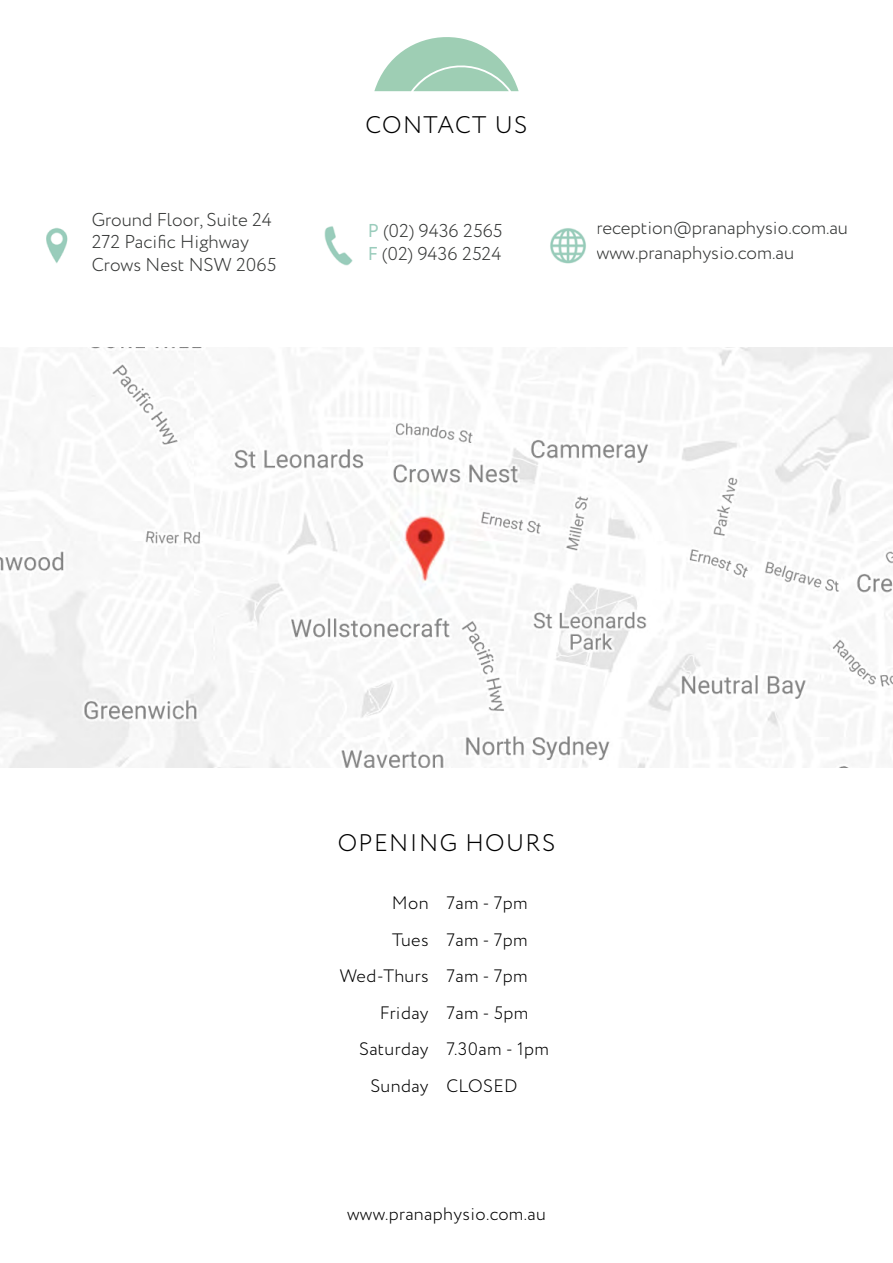
<style>
.page{position:relative;width:893px;height:1263px;background:#fff}
.page>*{position:absolute;margin:0;border:0;box-sizing:border-box;transform-origin:0 0}
.t1{font:300 24px "Circe";letter-spacing:.06em;color:#000}
.t2{font:300 18.6px/22.8px "Circe";color:#333534}
.t3{font:300 18px/36.6px "Circe";letter-spacing:.02em;color:#000;text-align:right}
.s1{font-weight:400;color:#9accbc}
</style>
<div class="page">
<img style="left:0;top:347px;width:893px;height:420px">
<img style="left:46px;top:227px;width:22px;height:36px">
<img style="left:324px;top:226px;width:29px;height:40px">
<img style="left:550px;top:228px;width:36px;height:36px">
<svg style="left:374px;top:37px;width:145px;height:54px"></svg>
<p class="t1" style="left:366px;top:109px;width:163px">CONTACT US</p>
<p class="t2" style="left:92px;top:208px;width:186px">Ground Floor, Suite 24<br>272 Pacific Highway<br>Crows Nest NSW 2065</p>
<p class="t2" style="left:368px;top:219px;width:136px"><span class="s1">P</span> (02) 9436 2565<br><span class="s1">F</span> (02) 9436 2524</p>
<p class="t2" style="left:596px;top:216px;width:253px;line-height:24.8px">reception@pranaphysio.com.au www.pranaphysio.com.au</p>
<p class="t1" style="left:338px;top:827px;width:219px">OPENING HOURS</p>
<p class="t3" style="left:340px;top:885px;width:90px">Mon<br>Tues<br>Wed-Thurs<br>Friday<br>Saturday<br>Sunday</p>
<p class="t3" style="left:446px;top:885px;width:104px;text-align:left">7am - 7pm<br>7am - 7pm<br>7am - 7pm<br>7am - 5pm<br>7.30am - 1pm<br>CLOSED</p>
<p class="t3" style="left:347px;top:1196px;width:200px">www.pranaphysio.com.au</p>
</div>
